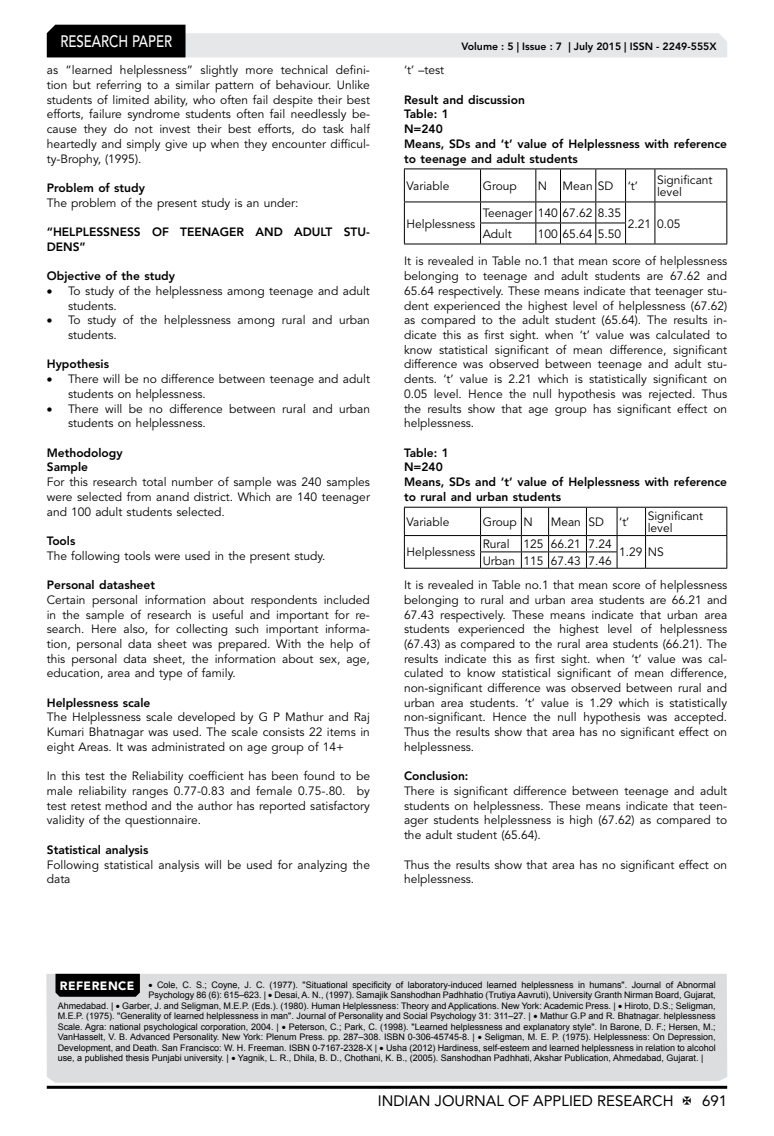
<style>
.page{position:relative;width:774px;height:1136px;background:#fff}
.page>*{position:absolute;margin:0;border:0;box-sizing:border-box;transform-origin:0 0}
.t1{font:500 16.5px "Avenir LT Std";color:#fff;scale:.8 1}
.t2{font:15px "Avenir LT Std";color:#000}
.t3{font:12px/14.7px "Avenir LT Std";color:#000}
.t4{font:800 12px/14.7px "Avenir LT Std";color:#000}
.t5{font:800 10.5px "Avenir LT Std";color:#000}
.t6{font:9px "Arial";color:#000}
.s1{font-family:"Avenir LT Std";font-weight:900;font-size:12px;color:#fff}
</style>
<div class="page">
<hr style="left:47px;top:1085px;width:680px;height:3px;background:#000">
<svg style="left:47px;top:25px;width:680px;height:32px"></svg>
<svg style="left:404px;top:168px;width:323px;height:76px"></svg>
<hr style="left:625px;top:243px;width:30px;height:1px;background:#000">
<hr style="left:655px;top:243px;width:72px;height:1px;background:#000">
<svg style="left:404px;top:507px;width:323px;height:61px"></svg>
<hr style="left:645px;top:567px;width:82px;height:1px;background:#000">
<div style="left:46px;top:973px;width:681px;height:109px;background:#dcddde"></div>
<div style="left:56px;top:973px;width:84px;height:23px;background:#000"></div>
<h1 class="t1" style="left:60px;top:32px;width:139px">RESEARCH PAPER</h1>
<p class="t3" style="left:47px;top:63px;width:325px;text-align:justify">as “learned helplessness” slightly more technical defini&shy;tion but referring to a similar pattern of behaviour. Unlike students of limited ability, who often fail despite their best efforts, failure syndrome students often fail needlessly be&shy;cause they do not invest their best efforts, do task half heartedly and simply give up when they encounter difficul&shy;ty-Brophy, (1995).</p>
<p class="t4" style="left:47px;top:180px;width:100px">Problem of study</p>
<p class="t3" style="left:47px;top:195px;width:253px">The problem of the present study is an under:</p>
<p class="t4" style="left:47px;top:224px;width:325px">“HELPLESSNESS OF TEENAGER AND ADULT STU-<br>DENS”</p>
<p class="t4" style="left:47px;top:269px;width:130px">Objective of the study</p>
<p class="t3" style="left:68px;top:284px;width:303px;text-indent:-21px">• To study of the helplessness among teenage and adult students.</p>
<p class="t3" style="left:68px;top:313px;width:303px;text-indent:-21px">• To study of the helplessness among rural and urban students.</p>
<p class="t4" style="left:47px;top:357px;width:64px">Hypothesis</p>
<p class="t3" style="left:68px;top:372px;width:303px;text-indent:-21px">• There will be no difference between teenage and adult students on helplessness.</p>
<p class="t3" style="left:68px;top:401px;width:303px;text-indent:-21px">• There will be no difference between rural and urban students on helplessness.</p>
<p class="t4" style="left:47px;top:445px;width:77px">Methodology<br>Sample</p>
<p class="t3" style="left:47px;top:475px;width:325px;text-align:justify">For this research total number of sample was 240 samples were selected from anand district. Which are 140 teenager and 100 adult students selected.</p>
<p class="t4" style="left:47px;top:533px;width:30px">Tools</p>
<p class="t3" style="left:47px;top:548px;width:280px">The following tools were used in the present study.</p>
<p class="t4" style="left:47px;top:577px;width:110px">Personal datasheet</p>
<p class="t3" style="left:47px;top:592px;width:325px;text-align:justify">Certain personal information about respondents included in the sample of research is useful and important for re&shy;search. Here also, for collecting such important informa&shy;tion, personal data sheet was prepared. With the help of this personal data sheet, the information about sex, age, education, area and type of family.</p>
<p class="t4" style="left:47px;top:695px;width:105px">Helplessness scale</p>
<p class="t3" style="left:47px;top:710px;width:325px;text-align:justify">The Helplessness scale developed by G P Mathur and Raj Kumari Bhatnagar was used. The scale consists 22 items in eight Areas. It was administrated on age group of 14+</p>
<p class="t3" style="left:47px;top:769px;width:325px;text-align:justify">In this test the Reliability coefficient has been found to be male reliability ranges 0.77-0.83 and female 0.75-.80. by test retest method and the author has reported satisfactory validity of the questionnaire.</p>
<p class="t4" style="left:47px;top:842px;width:103px">Statistical analysis</p>
<p class="t3" style="left:47px;top:857px;width:325px">Following statistical analysis will be used for analyzing the data</p>
<p class="t5" style="left:461px;top:41px;width:257px">Volume : 5 | Issue : 7 | July 2015 | ISSN - 2249-555X</p>
<p class="t3" style="left:404px;top:63px;width:42px">‘t’ –test</p>
<p class="t4" style="left:404px;top:92px;width:325px">Result and discussion<br>Table: 1<br>N=240<br>Means, SDs and ‘t’ value of Helplessness with reference to teenage and adult students</p>
<p class="t3" style="left:406px;top:179px;width:44px">Variable</p>
<p class="t3" style="left:483px;top:179px;width:36px">Group</p>
<p class="t3" style="left:538px;top:179px;width:11px">N</p>
<p class="t3" style="left:563px;top:179px;width:77px">Mean SD ‘t’</p>
<p class="t3" style="left:657px;top:174px;width:57px;line-height:12px">Significant level</p>
<p class="t3" style="left:406px;top:216px;width:70px">Helplessness</p>
<p class="t3" style="left:483px;top:206px;width:140px">Teenager 140 67.62 8.35</p>
<p class="t3" style="left:628px;top:216px;width:54px">2.21 0.05</p>
<p class="t3" style="left:483px;top:227px;width:31px">Adult</p>
<p class="t3" style="left:538px;top:227px;width:85px">100 65.64 5.50</p>
<p class="t3" style="left:404px;top:254px;width:325px;text-align:justify">It is revealed in Table no.1 that mean score of helplessness belonging to teenage and adult students are 67.62 and 65.64 respectively. These means indicate that teenager stu&shy;dent experienced the highest level of helplessness (67.62) as compared to the adult student (65.64). The results in&shy;dicate this as first sight. when ‘t’ value was calculated to know statistical significant of mean difference, significant difference was observed between teenage and adult stu&shy;dents. ‘t’ value is 2.21 which is statistically significant on 0.05 level. Hence the null hypothesis was rejected. Thus the results show that age group has significant effect on helplessness.</p>
<p class="t4" style="left:404px;top:445px;width:325px">Table: 1<br>N=240<br>Means, SDs and ‘t’ value of Helplessness with reference to rural and urban students</p>
<p class="t3" style="left:406px;top:514px;width:44px">Variable</p>
<p class="t3" style="left:483px;top:514px;width:52px">Group N</p>
<p class="t3" style="left:551px;top:514px;width:55px">Mean SD</p>
<p class="t3" style="left:619px;top:514px;width:12px">‘t’</p>
<p class="t3" style="left:648px;top:510px;width:57px;line-height:12px">Significant level</p>
<p class="t3" style="left:406px;top:545px;width:70px">Helplessness</p>
<p class="t3" style="left:483px;top:537px;width:131px">Rural 125 66.21 7.24</p>
<p class="t3" style="left:619px;top:545px;width:46px">1.29 NS</p>
<p class="t3" style="left:404px;top:548px;width:325px;line-height:24.5px;text-indent:79px">Urban 115 67.43 7.46<br>It is revealed in Table no.1 that mean score of helplessness</p>
<p class="t3" style="left:404px;top:592px;width:325px;text-align:justify">belonging to rural and urban area students are 66.21 and 67.43 respectively. These means indicate that urban area students experienced the highest level of helplessness (67.43) as compared to the rural area students (66.21). The results indicate this as first sight. when ‘t’ value was cal&shy;culated to know statistical significant of mean difference, non-significant difference was observed between rural and urban area students. ‘t’ value is 1.29 which is statistically non-significant. Hence the null hypothesis was accepted.<br>Thus the results show that area has no significant effect on helplessness.</p>
<p class="t4" style="left:404px;top:768px;width:66px">Conclusion:</p>
<p class="t3" style="left:404px;top:783px;width:325px;text-align:justify">There is significant difference between teenage and adult students on helplessness. These means indicate that teen&shy;ager students helplessness is high (67.62) as compared to the adult student (65.64).</p>
<p class="t3" style="left:404px;top:857px;width:325px">Thus the results show that area has no significant effect on helplessness.</p>
<p class="t6" style="left:60px;top:978px;width:657px"><span class="s1">REFERENCE</span> • Cole, C. S.; Coyne, J. C. (1977). "Situational specificity of laboratory-induced learned helplessness in humans". Journal of Abnormal</p>
<p class="t6" style="left:148px;top:988px;width:569px">Psychology 86 (6): 615–623. | • Desai, A. N., (1997). Samajik Sanshodhan Padhhatio (Trutiya Aavruti), University Granth Nirman Board, Gujarat,</p>
<p class="t6" style="left:58px;top:999px;width:659px">Ahmedabad. | • Garber, J. and Seligman, M.E.P. (Eds.). (1980). Human Helplessness: Theory and Applications. New York: Academic Press. | • Hiroto, D.S.; Seligman,</p>
<p class="t6" style="left:58px;top:1009px;width:659px">M.E.P. (1975). "Generality of learned helplessness in man". Journal of Personality and Social Psychology 31: 311–27. | • Mathur G.P and R. Bhatnagar. helplessness</p>
<p class="t6" style="left:58px;top:1020px;width:660px">Scale. Agra: national psychological corporation, 2004. | • Peterson, C.; Park, C. (1998). "Learned helplessness and explanatory style". In Barone, D. F.; Hersen, M.;</p>
<p class="t6" style="left:58px;top:1030px;width:659px">VanHasselt, V. B. Advanced Personality. New York: Plenum Press. pp. 287–308. ISBN 0-306-45745-8. | • Seligman, M. E. P. (1975). Helplessness: On Depression,</p>
<p class="t6" style="left:58px;top:1041px;width:659px">Development, and Death. San Francisco: W. H. Freeman. ISBN 0-7167-2328-X | • Usha (2012) Hardiness, self-esteem and learned helplessness in relation to alcohol</p>
<p class="t6" style="left:58px;top:1051px;width:647px">use, a published thesis Punjabi university. | • Yagnik, L. R., Dhila, B. D., Chothani, K. B., (2005). Sanshodhan Padhhati, Akshar Publication, Ahmedabad, Gujarat. |</p>
<p class="t2" style="left:378px;top:1091px;width:297px">INDIAN JOURNAL OF APPLIED RESEARCH</p>
<p class="t2" style="left:702px;top:1091px;width:27px">691</p>
</div>
